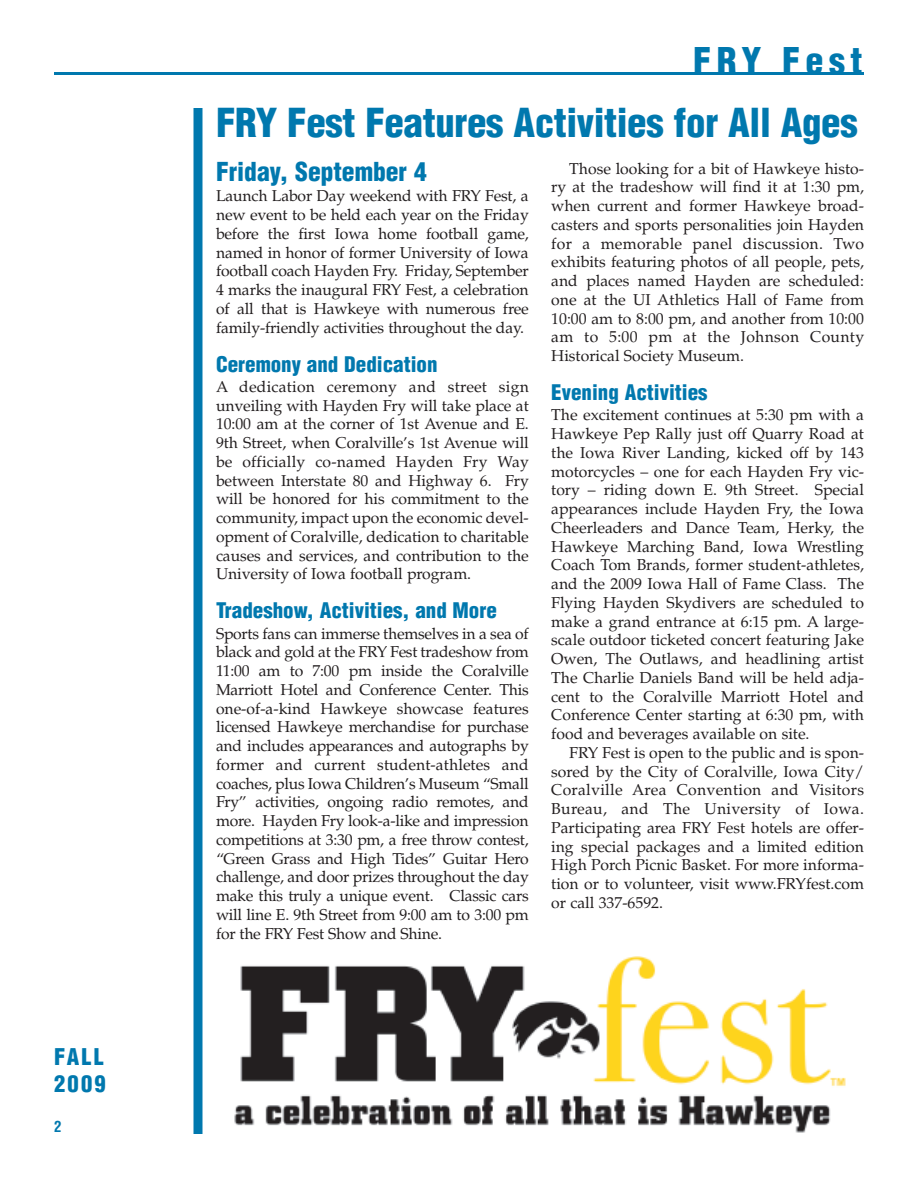
<style>
.page{position:relative;width:918px;height:1188px;background:#fff}
.page>*{position:absolute;margin:0;border:0;box-sizing:border-box;transform-origin:0 0}
.t1{font:900 condensed 39px "Helvetica";letter-spacing:-.01em;color:#0078ae}
.t2{font:900 condensed 36px "Helvetica";letter-spacing:.15em;color:#0078ae}
.t3{font:900 condensed 25.5px "Helvetica";color:#0078ae}
.t4{font:900 condensed 22.5px/27px "Helvetica";letter-spacing:.1em;color:#0078ae}
.t5{font:900 condensed 21px "Helvetica";color:#0078ae}
.t6{font:15.75px/18.8px "Palatino";letter-spacing:-.005em;color:#231f20;text-align:justify}
.t7{font:700 condensed 15px "Helvetica";color:#0078ae}
</style>
<div class="page">
<hr style="left:54px;top:72px;width:810px;height:3px;background:#0078ae">
<div style="left:194px;top:108px;width:8px;height:1026px;background:#0078ae"></div>
<img style="left:234px;top:957px;width:612px;height:176px">
<h3 class="t4" style="left:54px;top:1044px;width:53px">FALL<br>2009</h3>
<p class="t7" style="left:54px;top:1118px;width:9px">2</p>
<h2 class="t2" style="left:693px;top:40px;width:171px">FRY Fest</h2>
<h1 class="t1" style="left:216px;top:101px;width:643px">FRY Fest Features Activities for All Ages</h1>
<h3 class="t3" style="left:216px;top:157px;width:212px">Friday, September 4</h3>
<p class="t6" style="left:216px;top:187px;width:314px">Launch Labor Day weekend with FRY Fest, a new event to be held each year on the Friday before the first Iowa home football game, named in honor of former University of Iowa football coach Hayden Fry. Friday, September 4 marks the inaugural FRY Fest, a celebration of all that is Hawkeye with numerous free family-friendly activities throughout the day.</p>
<h3 class="t5" style="left:216px;top:352px;width:223px">Ceremony and Dedication</h3>
<p class="t6" style="left:216px;top:377px;width:314px">A dedication ceremony and street sign unveiling with Hayden Fry will take place at 10:00 am at the corner of 1st Avenue and E.<br>9th Street, when Coralville’s 1st Avenue will be officially co-named Hayden Fry Way between Interstate 80 and Highway 6. Fry will be honored for his commitment to the community, impact upon the economic devel&shy;opment of Coralville, dedication to charitable causes and services, and contribution to the University of Iowa football program.</p>
<h3 class="t5" style="left:216px;top:599px;width:282px">Tradeshow, Activities, and More</h3>
<p class="t6" style="left:216px;top:624px;width:314px">Sports fans can immerse themselves in a sea of black and gold at the FRY Fest tradeshow from 11:00 am to 7:00 pm inside the Coralville Marriott Hotel and Conference Center. This one-of-a-kind Hawkeye showcase features licensed Hawkeye merchandise for purchase and includes appearances and autographs by former and current student-athletes and coaches, plus Iowa Children’s Museum “Small Fry” activities, ongoing radio remotes, and more. Hayden Fry look-a-like and impression competitions at 3:30 pm, a free throw contest, “Green Grass and High Tides” Guitar Hero challenge, and door prizes throughout the day make this truly a unique event. Classic cars will line E. 9th Street from 9:00 am to 3:00 pm for the FRY Fest Show and Shine.</p>
<p class="t6" style="left:551px;top:159px;width:314px;text-indent:18px">Those looking for a bit of Hawkeye histo&shy;ry at the tradeshow will find it at 1:30 pm, when current and former Hawkeye broad&shy;casters and sports personalities join Hayden for a memorable panel discussion. Two exhibits featuring photos of all people, pets, and places named Hayden are scheduled: one at the UI Athletics Hall of Fame from 10:00 am to 8:00 pm, and another from 10:00 am to 5:00 pm at the Johnson County Historical Society Museum.</p>
<h3 class="t5" style="left:551px;top:381px;width:158px">Evening Activities</h3>
<p class="t6" style="left:551px;top:405px;width:314px">The excitement continues at 5:30 pm with a Hawkeye Pep Rally just off Quarry Road at the Iowa River Landing, kicked off by 143 motorcycles – one for each Hayden Fry vic&shy;tory – riding down E. 9th Street. Special appearances include Hayden Fry, the Iowa Cheerleaders and Dance Team, Herky, the Hawkeye Marching Band, Iowa Wrestling Coach Tom Brands, former student-athletes, and the 2009 Iowa Hall of Fame Class. The Flying Hayden Skydivers are scheduled to make a grand entrance at 6:15 pm. A large&shy;scale outdoor ticketed concert featuring Jake Owen, The Outlaws, and headlining artist The Charlie Daniels Band will be held adja&shy;cent to the Coralville Marriott Hotel and Conference Center starting at 6:30 pm, with food and beverages available on site.</p>
<p class="t6" style="left:551px;top:743px;width:314px;text-indent:18px">FRY Fest is open to the public and is spon&shy;sored by the City of Coralville, Iowa City/ Coralville Area Convention and Visitors Bureau, and The University of Iowa.<br>Participating area FRY Fest hotels are offer&shy;ing special packages and a limited edition High Porch Picnic Basket. For more informa&shy;tion or to volunteer, visit www.FRYfest.com or call 337-6592.</p>
</div>
